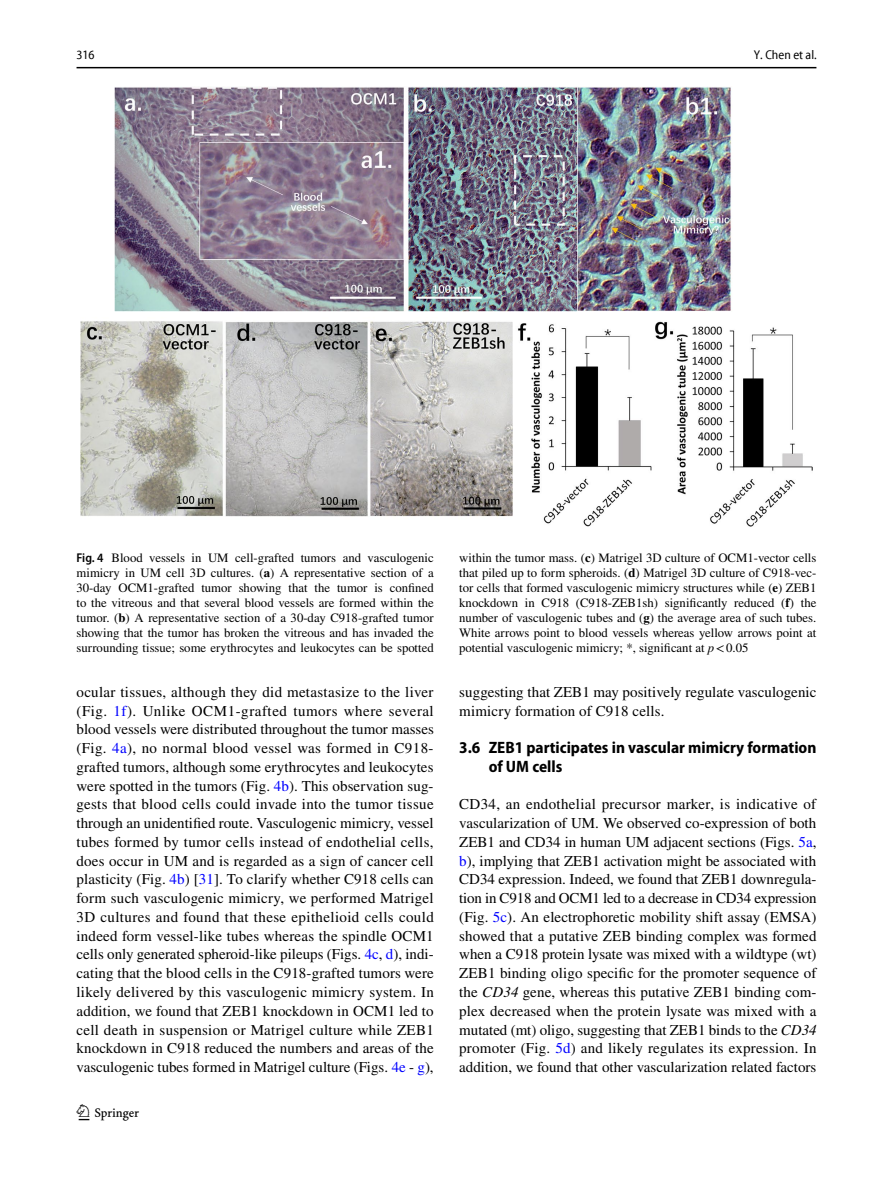
<style>
.page{position:relative;width:893px;height:1187px;background:#fff}
.page>*{position:absolute;margin:0;border:0;box-sizing:border-box;transform-origin:0 0}
.t1{font:22.5px "Springnew Regular 2";color:#000}
.t2{font:700 semi-condensed 16.5px/18.8px "Myriad Pro";color:#000}
.t3{font:15px/18.8px "STIX";color:#000;text-align:justify}
.t4{font:12.75px/15px "STIX";color:#000;text-align:justify}
.t5{font:semi-condensed 12.75px "Myriad Pro Unic";color:#000}
.s1{font-family:"Myriad Pro";font-weight:600;font-stretch:semi-condensed}
.s2{font-weight:700}
.s3{font-style:italic}
.s4{color:#00f}
</style>
<div class="page">
<hr style="left:77px;top:67px;width:739px;height:1px;background:#000">
<img style="left:81px;top:87px;width:731px;height:439px">
<p class="t5" style="left:77px;top:50px;width:20px">316</p>
<p class="t5" style="left:754px;top:50px;width:64px">Y. Chen et al.</p>
<p class="t4" style="left:77px;top:550px;width:359px"><span class="s1">Fig. 4</span> Blood vessels in UM cell-grafted tumors and vasculogenic mimicry in UM cell 3D cultures. (<span class="s2">a</span>) A representative section of a 30-day OCM1-grafted tumor showing that the tumor is confined to the vitreous and that several blood vessels are formed within the tumor. (<span class="s2">b</span>) A representative section of a 30-day C918-grafted tumor showing that the tumor has broken the vitreous and has invaded the surrounding tissue; some erythrocytes and leukocytes can be spotted</p>
<p class="t4" style="left:459px;top:550px;width:359px">within the tumor mass. (<span class="s2">c</span>) Matrigel 3D culture of OCM1-vector cells that piled up to form spheroids. (<span class="s2">d</span>) Matrigel 3D culture of C918-vec&shy;tor cells that formed vasculogenic mimicry structures while (<span class="s2">e</span>) ZEB1 knockdown in C918 (C918-ZEB1sh) significantly reduced (<span class="s2">f</span>) the number of vasculogenic tubes and (<span class="s2">g</span>) the average area of such tubes.<br>White arrows point to blood vessels whereas yellow arrows point at potential vasculogenic mimicry; *, significant at <span class="s3">p</span>&lt;0.05</p>
<p class="t3" style="left:77px;top:683px;width:359px">ocular tissues, although they did metastasize to the liver (Fig. <span class="s4">1f</span>). Unlike OCM1-grafted tumors where several blood vessels were distributed throughout the tumor masses (Fig. <span class="s4">4a</span>), no normal blood vessel was formed in C918- grafted tumors, although some erythrocytes and leukocytes were spotted in the tumors (Fig. <span class="s4">4b</span>). This observation sug&shy;gests that blood cells could invade into the tumor tissue through an unidentified route. Vasculogenic mimicry, vessel tubes formed by tumor cells instead of endothelial cells, does occur in UM and is regarded as a sign of cancer cell plasticity (Fig. <span class="s4">4b</span>) [<span class="s4">31</span>]. To clarify whether C918 cells can form such vasculogenic mimicry, we performed Matrigel 3D cultures and found that these epithelioid cells could indeed form vessel-like tubes whereas the spindle OCM1 cells only generated spheroid-like pileups (Figs. <span class="s4">4c</span>, <span class="s4">d</span>), indi&shy;cating that the blood cells in the C918-grafted tumors were likely delivered by this vasculogenic mimicry system. In addition, we found that ZEB1 knockdown in OCM1 led to cell death in suspension or Matrigel culture while ZEB1 knockdown in C918 reduced the numbers and areas of the vasculogenic tubes formed in Matrigel culture (Figs. <span class="s4">4e</span> - <span class="s4">g</span>),</p>
<p class="t3" style="left:459px;top:683px;width:359px">suggesting that ZEB1 may positively regulate vasculogenic mimicry formation of C918 cells.</p>
<p class="t2" style="left:489px;top:738px;width:329px;text-indent:-29px">3.6 ZEB1 participates in vascular mimicry formation of UM cells</p>
<p class="t3" style="left:459px;top:796px;width:359px">CD34, an endothelial precursor marker, is indicative of vascularization of UM. We observed co-expression of both ZEB1 and CD34 in human UM adjacent sections (Figs. <span class="s4">5a</span>, <span class="s4">b</span>), implying that ZEB1 activation might be associated with CD34 expression. Indeed, we found that ZEB1 downregula&shy;tion in C918 and OCM1 led to a decrease in CD34 expression (Fig. <span class="s4">5c</span>). An electrophoretic mobility shift assay (EMSA) showed that a putative ZEB binding complex was formed when a C918 protein lysate was mixed with a wildtype (wt)<br>ZEB1 binding oligo specific for the promoter sequence of the <span class="s3">CD34</span> gene, whereas this putative ZEB1 binding com&shy;plex decreased when the protein lysate was mixed with a mutated (mt) oligo, suggesting that ZEB1 binds to the <span class="s3">CD34 </span>promoter (Fig. <span class="s4">5d</span>) and likely regulates its expression. In addition, we found that other vascularization related factors</p>
<h1 class="t1" style="left:79px;top:1104px;width:62px">1 3</h1>
</div>
